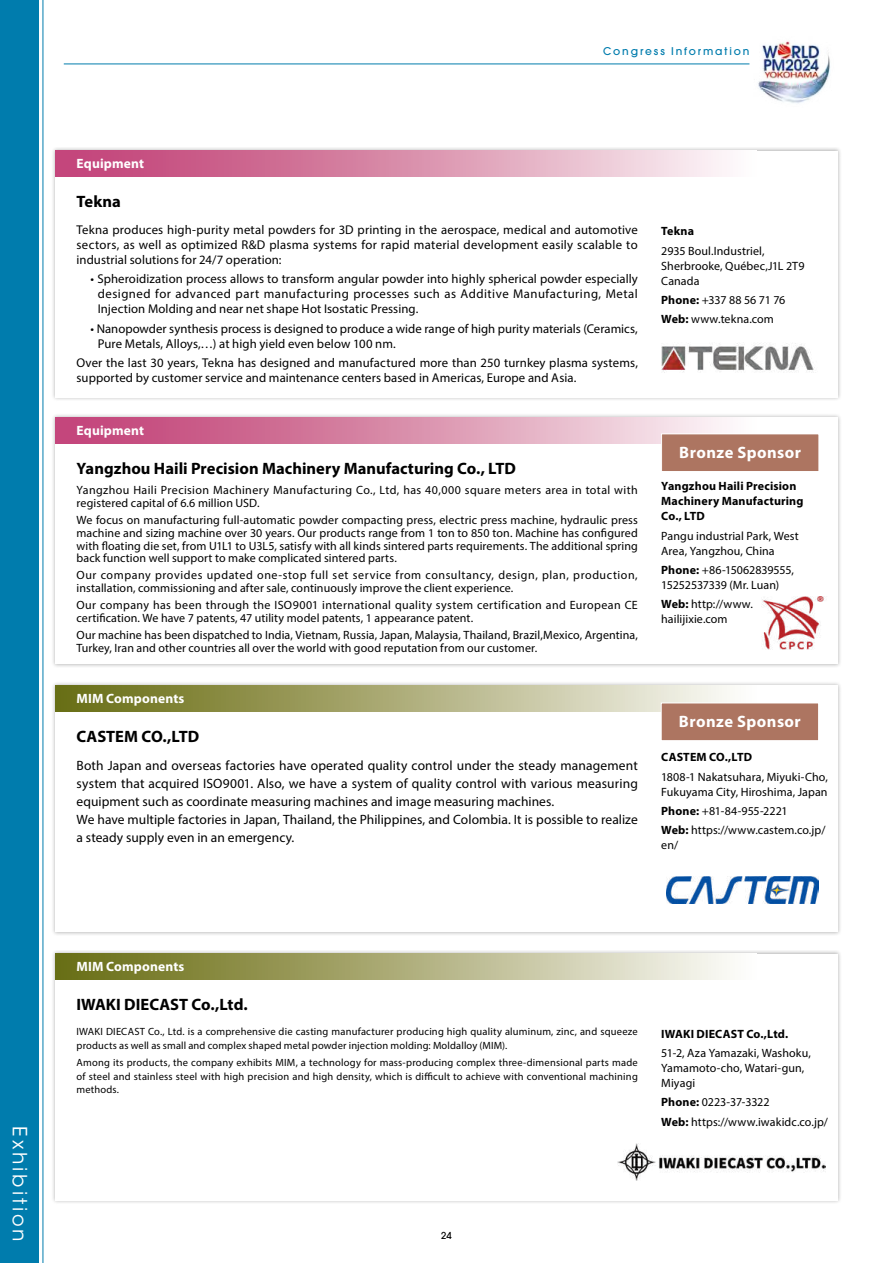
<style>
.page{position:relative;width:893px;height:1263px;background:#fff}
.page>*{position:absolute;margin:0;border:0;box-sizing:border-box;transform-origin:0 0}
.t1{font:19.5px "ITC Avant Garde Std";letter-spacing:.15em;color:#fff}
.t2{font:700 16.5px "Myriad Pro";color:#000}
.t3{font:700 16.5px "Myriad Pro";letter-spacing:.025em;color:#fff}
.t4{font:13.5px/18px "Myriad Pro";letter-spacing:.005em;color:#000}
.t5{font:700 13.5px "Myriad Pro";letter-spacing:.01em;color:#fff}
.t6{font:12.75px/15px "Myriad Pro";letter-spacing:.005em;color:#000;text-align:justify}
.t7{font:12px/15px "Myriad Pro";letter-spacing:.01em;color:#000}
.t8{font:12px/12.8px "Myriad Pro";letter-spacing:.03em;color:#000}
.t9{font:12px/12.8px "Myriad Pro";letter-spacing:.035em;color:#000}
.t10{font:700 12px/15px "Myriad Pro";letter-spacing:.015em;color:#000}
.t11{font:500 10.65px "ITC Avant Garde Pro";letter-spacing:.175em;color:#007cad}
.t12{font:10.5px/13.5px "Myriad Pro";letter-spacing:.015em;color:#000}
.t13{font:500 9.6px "ITC Avant Garde Pro";color:#000}
.s1{font-weight:700}
</style>
<div class="page">
<img style="left:758px;top:41px;width:72px;height:63px">
<div style="left:0;top:0;width:38px;height:1263px;background:#007cad"></div>
<hr style="left:64px;top:63px;width:685px;height:1px;background:#007cad">
<hr style="left:43px;top:0;width:1px;height:1263px;background:#007cad">
<div style="left:51px;top:950px;width:791px;height:254px;background:#000;opacity:.3"></div>
<div style="left:55px;top:954px;width:783px;height:246px;background:#fff"></div>
<div style="left:55px;top:954px;width:702px;height:25px;background:linear-gradient(to right,#65680b,#fcfaf6)"></div>
<img style="left:617px;top:1143px;width:209px;height:38px">
<div style="left:51px;top:682px;width:791px;height:254px;background:#000;opacity:.3"></div>
<div style="left:55px;top:686px;width:783px;height:246px;background:#fff"></div>
<div style="left:55px;top:686px;width:702px;height:25px;background:linear-gradient(to right,#65680b,#fcfaf6)"></div>
<svg style="left:661px;top:702px;width:158px;height:39px;background:#b27e6b"></svg>
<img style="left:667px;top:876px;width:152px;height:27px">
<div style="left:51px;top:147px;width:791px;height:254px;background:#000;opacity:.3"></div>
<div style="left:55px;top:151px;width:783px;height:246px;background:#fff"></div>
<div style="left:55px;top:151px;width:702px;height:25px;background:linear-gradient(to right,#bd356c,#fbf5f6)"></div>
<img style="left:661px;top:343px;width:154px;height:30px">
<div style="left:51px;top:414px;width:791px;height:254px;background:#000;opacity:.3"></div>
<div style="left:55px;top:418px;width:783px;height:246px;background:#fff"></div>
<div style="left:55px;top:418px;width:702px;height:25px;background:linear-gradient(to right,#bd356c,#fbf5f6)"></div>
<svg style="left:661px;top:433px;width:158px;height:38px;background:#b07b68"></svg>
<img style="left:762px;top:596px;width:62px;height:54px">
<h1 class="t1" style="left:32px;top:1126px;width:117px;rotate:90deg">Exhibition</h1>
<p class="t11" style="left:603px;top:44px;width:148px">Congress Information</p>
<p class="t5" style="left:77px;top:155px;width:69px">Equipment</p>
<h2 class="t2" style="left:77px;top:191px;width:46px">Tekna</h2>
<p class="t6" style="left:77px;top:222px;width:563px">Tekna produces high-purity metal powders for 3D printing in the aerospace, medical and automotive sectors, as well as optimized R&amp;D plasma systems for rapid material development easily scalable to industrial solutions for 24/7 operation:</p>
<p class="t6" style="left:98px;top:271px;width:542px;text-indent:-7px">• Spheroidization process allows to transform angular powder into highly spherical powder especially designed for advanced part manufacturing processes such as Additive Manufacturing, Metal Injection Molding and near net shape Hot Isostatic Pressing.</p>
<p class="t6" style="left:98px;top:321px;width:542px;text-indent:-7px">• Nanopowder synthesis process is designed to produce a wide range of high purity materials (Ceramics,<br>Pure Metals, Alloys,…) at high yield even below 100 nm.</p>
<p class="t6" style="left:77px;top:355px;width:563px">Over the last 30 years, Tekna has designed and manufactured more than 250 turnkey plasma systems, supported by customer service and maintenance centers based in Americas, Europe and Asia.</p>
<p class="t5" style="left:77px;top:422px;width:69px">Equipment</p>
<h2 class="t2" style="left:77px;top:458px;width:441px">Yangzhou Haili Precision Machinery Manufacturing Co., LTD</h2>
<p class="t8" style="left:77px;top:484px;width:563px">Yangzhou Haili Precision Machinery Manufacturing Co., Ltd, has 40,000 square meters area in total with registered capital of 6.6 million USD.</p>
<p class="t7" style="left:77px;top:513px;width:563px;line-height:12.8px;text-align:justify">We focus on manufacturing full-automatic powder compacting press, electric press machine, hydraulic press machine and sizing machine over 30 years. Our products range from 1 ton to 850 ton. Machine has configured with floating die set, from U1L1 to U3L5, satisfy with all kinds sintered parts requirements. The additional spring back function well support to make complicated sintered parts.</p>
<p class="t9" style="left:77px;top:569px;width:563px">Our company provides updated one-stop full set service from consultancy, design, plan, production, installation, commissioning and after sale, continuously improve the client experience.</p>
<p class="t8" style="left:77px;top:598px;width:563px">Our company has been through the ISO9001 international quality system certification and European CE certification. We have 7 patents, 47 utility model patents, 1 appearance patent.</p>
<p class="t7" style="left:77px;top:628px;width:563px;line-height:12.8px">Our machine has been dispatched to India, Vietnam, Russia, Japan, Malaysia, Thailand, Brazil,Mexico, Argentina,<br>Turkey, Iran and other countries all over the world with good reputation from our customer.</p>
<p class="t5" style="left:77px;top:690px;width:109px">MIM Components</p>
<h2 class="t2" style="left:77px;top:726px;width:124px">CASTEM CO.,LTD</h2>
<p class="t4" style="left:77px;top:756px;width:563px">Both Japan and overseas factories have operated quality control under the steady management system that acquired ISO9001. Also, we have a system of quality control with various measuring equipment such as coordinate measuring machines and image measuring machines.<br>We have multiple factories in Japan, Thailand, the Philippines, and Colombia. It is possible to realize a steady supply even in an emergency.</p>
<p class="t10" style="left:661px;top:223px;width:34px">Tekna</p>
<p class="t7" style="left:661px;top:243px;width:145px">2935 Boul.Industriel,<br>Sherbrooke, Québec,J1L 2T9<br>Canada</p>
<p class="t7" style="left:661px;top:290px;width:126px;line-height:19.2px"><span class="s1">Phone:</span> +337 88 56 71 76<br><span class="s1">Web:</span> www.tekna.com</p>
<h2 class="t3" style="left:679px;top:442px;width:123px">Bronze Sponsor</h2>
<p class="t10" style="left:661px;top:478px;width:144px">Yangzhou Haili Precision<br>Machinery Manufacturing<br>Co., LTD</p>
<p class="t7" style="left:661px;top:528px;width:139px">Pangu industrial Park, West<br>Area, Yangzhou, China</p>
<p class="t7" style="left:661px;top:562px;width:134px"><span class="s1">Phone:</span> +86-15062839555,<br>15252537339 (Mr. Luan)</p>
<p class="t7" style="left:661px;top:596px;width:93px"><span class="s1">Web:</span> http://www. hailijixie.com</p>
<h2 class="t3" style="left:679px;top:711px;width:123px">Bronze Sponsor</h2>
<p class="t10" style="left:661px;top:749px;width:92px">CASTEM CO.,LTD</p>
<p class="t7" style="left:661px;top:769px;width:168px">1808-1 Nakatsuhara, Miyuki-Cho,<br>Fukuyama City, Hiroshima, Japan</p>
<p class="t7" style="left:661px;top:801px;width:166px;line-height:19.2px"><span class="s1">Phone:</span> +81-84-955-2221<br><span class="s1">Web:</span> https://www.castem.co.jp/</p>
<p class="t7" style="left:661px;top:837px;width:19px">en/</p>
<p class="t5" style="left:77px;top:958px;width:109px">MIM Components</p>
<h2 class="t2" style="left:77px;top:994px;width:173px">IWAKI DIECAST Co.,Ltd.</h2>
<p class="t12" style="left:77px;top:1025px;width:563px">IWAKI DIECAST Co., Ltd. is a comprehensive die casting manufacturer producing high quality aluminum, zinc, and squeeze products as well as small and complex shaped metal powder injection molding: Moldalloy (MIM).</p>
<p class="t12" style="left:77px;top:1056px;width:563px;text-align:justify">Among its products, the company exhibits MIM, a technology for mass-producing complex three-dimensional parts made of steel and stainless steel with high precision and high density, which is difficult to achieve with conventional machining methods.</p>
<p class="t10" style="left:661px;top:1026px;width:129px">IWAKI DIECAST Co.,Ltd.</p>
<p class="t7" style="left:661px;top:1045px;width:151px">51-2, Aza Yamazaki, Washoku,<br>Yamamoto-cho, Watari-gun,<br>Miyagi</p>
<p class="t7" style="left:661px;top:1092px;width:168px;line-height:19.2px"><span class="s1">Phone:</span> 0223-37-3322<br><span class="s1">Web:</span> https://www.iwakidc.co.jp/</p>
<p class="t13" style="left:441px;top:1229px;width:12px">24</p>
</div>
